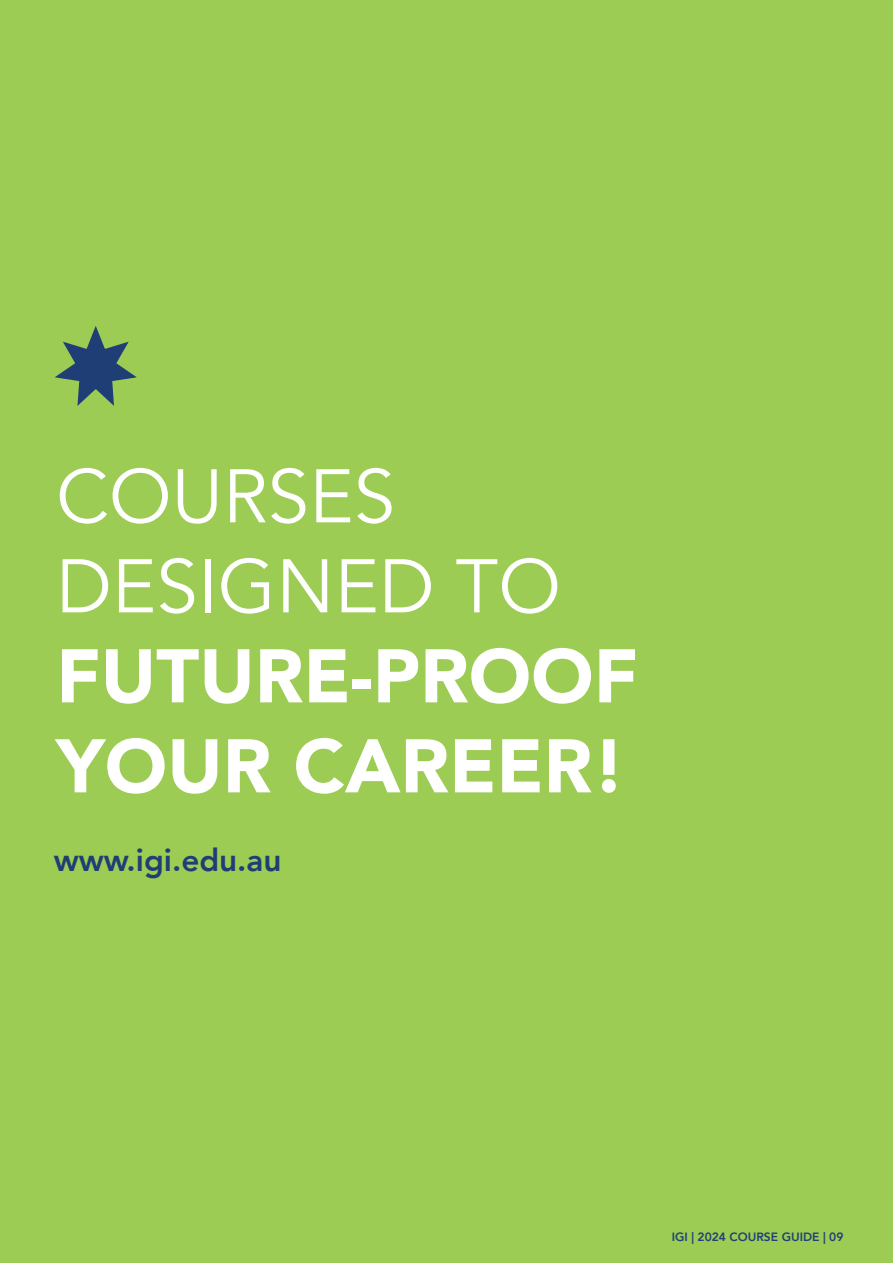
<style>
.page{position:relative;width:893px;height:1263px;background:#9ccc54}
.page>*{position:absolute;margin:0;border:0;box-sizing:border-box;transform-origin:0 0}
.t1{font:900 75px/90px "Avenir";color:#fff}
.t2{font:75px/90px "Avenir";color:#fff}
.t3{font:800 31.5px "Avenir";color:#1f3e75}
.t4{font:800 12px "Avenir";color:#203f77}
</style>
<div class="page">
<svg style="left:55px;top:326px;width:82px;height:80px"></svg>
<p class="t2" style="left:56px;top:453px;width:506px">COURSES<br>DESIGNED TO</p>
<p class="t1" style="left:56px;top:629px;width:583px">FUTURE-PROOF<br>YOUR CAREER!</p>
<p class="t3" style="left:54px;top:835px;width:229px">www.igi.edu.au</p>
<p class="t4" style="left:672px;top:1227px;width:173px">IGI | 2024 COURSE GUIDE | 09</p>
</div>
